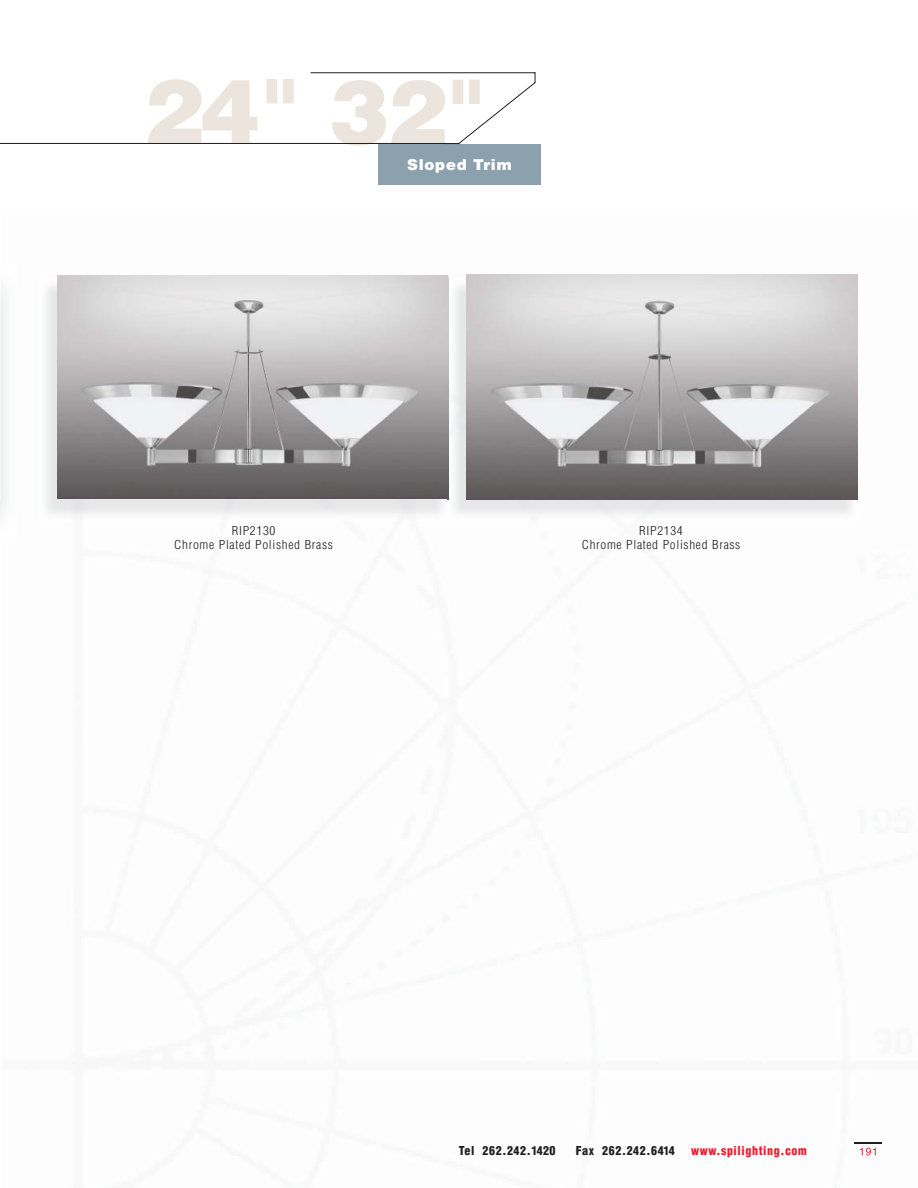
<style>
.page{position:relative;width:918px;height:1188px;background:#fff}
.page>*{position:absolute;margin:0;border:0;box-sizing:border-box;transform-origin:0 0}
.t1{font:900 90px "Helvetica";color:#ece5dd}
.t2{font:900 15px "Helvetica";letter-spacing:.05em;color:#fff}
.t3{font:300 condensed 12px/14.4px "Helvetica";letter-spacing:.05em;color:#231f20;text-align:center;scale:1.1 1}
.t4{font:900 condensed 12px "Helvetica";letter-spacing:.05em;color:#231f20}
.t5{font:900 condensed 12px "Helvetica";letter-spacing:.05em;color:#ed1b2e}
</style>
<div class="page">
<div style="left:379px;top:144px;width:162px;height:40px;background:#8ba1ae"></div>
<img style="left:89px;top:499px;width:359px;height:19px">
<img style="left:57px;top:275px;width:391px;height:224px">
<img style="left:453px;top:285px;width:405px;height:232px">
<img style="left:448px;top:278px;width:1px;height:221px">
<img style="left:466px;top:275px;width:392px;height:224px">
<svg style="left:0;top:72px;width:536px;height:72px"></svg>
<svg style="left:855px;top:1143px;width:27px;height:1px"></svg>
<img style="left:860px;top:1148px;width:16px;height:8px">
<h1 class="t1" style="left:143px;top:79px;width:347px">24" 32"</h1>
<p class="t2" style="left:407px;top:159px;width:106px">Sloped Trim</p>
<p class="t3" style="left:174px;top:524px;width:146px">RIP2130<br>Chrome Plated Polished Brass</p>
<p class="t3" style="left:582px;top:524px;width:146px">RIP2134<br>Chrome Plated Polished Brass</p>
<p class="t4" style="left:459px;top:1146px;width:98px">Tel 262.242.1420</p>
<p class="t4" style="left:576px;top:1146px;width:101px">Fax 262.242.6414</p>
<p class="t5" style="left:691px;top:1146px;width:117px">www.spilighting.com</p>
</div>
